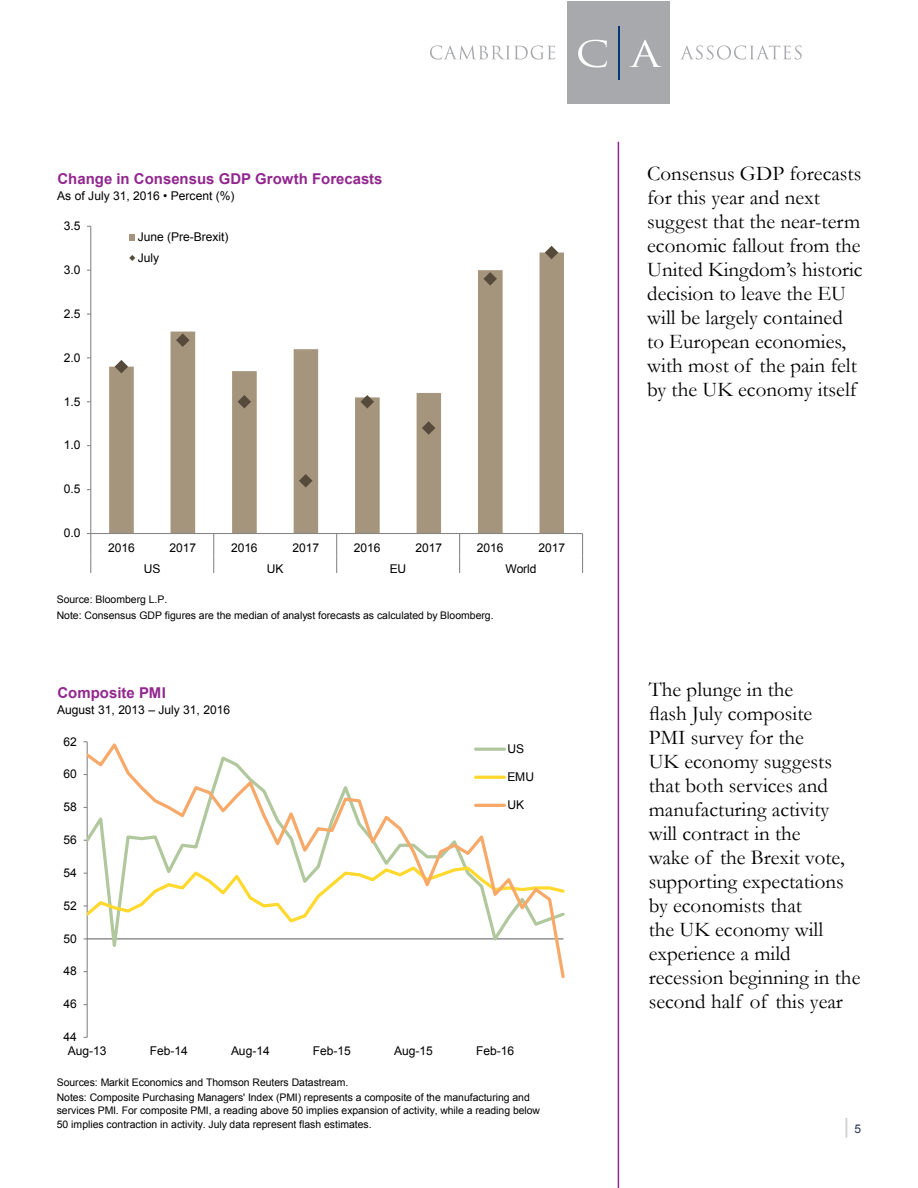
<style>
.page{position:relative;width:918px;height:1188px;background:#fff}
.page>*{position:absolute;margin:0;border:0;box-sizing:border-box;transform-origin:0 0}
.t1{font:21px/24px "Garamond";color:#000}
.t2{font:21px "Arial";color:#ccc}
.t3{font:700 15px "Arial";letter-spacing:.005em;color:#92278f}
.t4{font:12px/20.5px "Arial";letter-spacing:-.005em;color:#000}
.t5{font:10.5px/14px "Arial";letter-spacing:-.005em;color:#000}
.s1{font-size:12px;color:#233451}
</style>
<div class="page">
<hr style="left:618px;top:142px;width:1px;height:1046px;background:#92278f">
<svg style="left:430px;top:45px;width:125px;height:15px"></svg>
<svg style="left:680px;top:45px;width:122px;height:15px"></svg>
<div style="left:568px;top:1px;width:102px;height:103px;background:#a7a9ac"></div>
<hr style="left:618px;top:27px;width:2px;height:53px;background:#06357a">
<svg style="left:578px;top:40px;width:84px;height:27px"></svg>
<hr style="left:87px;top:742px;width:1px;height:295px;background:#868686">
<svg style="left:87px;top:742px;width:477px;height:238px"></svg>
<hr style="left:476px;top:748px;width:28px;height:3px;background:#b1c89e">
<hr style="left:476px;top:776px;width:28px;height:3px;background:#ffd92d">
<hr style="left:476px;top:804px;width:28px;height:3px;background:#f7a969">
<svg style="left:109px;top:253px;width:455px;height:280px"></svg>
<hr style="left:90px;top:226px;width:1px;height:308px;background:#868686">
<hr style="left:91px;top:533px;width:492px;height:1px;background:#868686">
<svg style="left:87px;top:533px;width:4px;height:40px"></svg>
<svg style="left:213px;top:534px;width:1px;height:39px"></svg>
<svg style="left:336px;top:534px;width:1px;height:39px"></svg>
<svg style="left:459px;top:534px;width:1px;height:39px"></svg>
<svg style="left:582px;top:534px;width:1px;height:39px"></svg>
<svg style="left:115px;top:360px;width:13px;height:13px"></svg>
<svg style="left:176px;top:333px;width:14px;height:14px"></svg>
<svg style="left:237px;top:395px;width:14px;height:14px"></svg>
<svg style="left:299px;top:474px;width:14px;height:14px"></svg>
<svg style="left:360px;top:395px;width:14px;height:14px"></svg>
<svg style="left:422px;top:421px;width:13px;height:14px"></svg>
<svg style="left:483px;top:272px;width:14px;height:14px"></svg>
<svg style="left:545px;top:246px;width:13px;height:13px"></svg>
<svg style="left:129px;top:234px;width:6px;height:6px"></svg>
<svg style="left:129px;top:255px;width:6px;height:6px"></svg>
<p class="t3" style="left:57px;top:168px;width:327px">Change in Consensus GDP Growth Forecasts</p>
<p class="t4" style="left:57px;top:185px;width:179px">As of July 31, 2016 • Percent (%)</p>
<p class="t4" style="left:64px;top:216px;width:18px">3.5</p>
<p class="t4" style="left:64px;top:260px;width:18px">3.0</p>
<p class="t4" style="left:64px;top:303px;width:18px">2.5</p>
<p class="t4" style="left:64px;top:347px;width:18px">2.0</p>
<p class="t4" style="left:64px;top:391px;width:18px">1.5</p>
<p class="t4" style="left:64px;top:435px;width:18px">1.0</p>
<p class="t4" style="left:64px;top:479px;width:18px">0.5</p>
<p class="t4" style="left:64px;top:523px;width:18px">0.0</p>
<p class="t4" style="left:138px;top:227px;width:92px">June (Pre-Brexit)<br>July</p>
<p class="t4" style="left:108px;top:537px;width:28px">2016</p>
<p class="t4" style="left:170px;top:537px;width:28px">2017</p>
<p class="t4" style="left:231px;top:537px;width:28px">2016</p>
<p class="t4" style="left:292px;top:537px;width:28px">2017</p>
<p class="t4" style="left:354px;top:537px;width:28px">2016</p>
<p class="t4" style="left:415px;top:537px;width:28px">2017</p>
<p class="t4" style="left:477px;top:537px;width:28px">2016</p>
<p class="t4" style="left:538px;top:537px;width:28px">2017</p>
<p class="t4" style="left:144px;top:559px;width:18px">US</p>
<p class="t4" style="left:267px;top:559px;width:18px">UK</p>
<p class="t4" style="left:390px;top:559px;width:18px">EU</p>
<p class="t4" style="left:505px;top:559px;width:33px">World</p>
<p class="t5" style="left:57px;top:591px;width:438px;line-height:16.2px">Source: Bloomberg L.P.<br>Note: Consensus GDP figures are the median of analyst forecasts as calculated by Bloomberg.</p>
<p class="t3" style="left:57px;top:682px;width:110px">Composite PMI</p>
<p class="t4" style="left:57px;top:699px;width:175px">August 31, 2013 – July 31, 2016</p>
<p class="t4" style="left:63px;top:731px;width:15px">62</p>
<p class="t4" style="left:63px;top:764px;width:15px">60</p>
<p class="t4" style="left:63px;top:797px;width:15px">58</p>
<p class="t4" style="left:63px;top:830px;width:15px">56</p>
<p class="t4" style="left:63px;top:863px;width:15px">54</p>
<p class="t4" style="left:63px;top:895px;width:15px">52</p>
<p class="t4" style="left:63px;top:928px;width:15px">50</p>
<p class="t4" style="left:63px;top:961px;width:15px">48</p>
<p class="t4" style="left:63px;top:994px;width:15px">46</p>
<p class="t4" style="left:63px;top:1027px;width:15px">44</p>
<p class="t4" style="left:507px;top:739px;width:18px">US</p>
<p class="t4" style="left:507px;top:767px;width:28px">EMU</p>
<p class="t4" style="left:507px;top:795px;width:18px">UK</p>
<p class="t4" style="left:68px;top:1041px;width:40px">Aug-13</p>
<p class="t4" style="left:150px;top:1041px;width:40px">Feb-14</p>
<p class="t4" style="left:231px;top:1041px;width:40px">Aug-14</p>
<p class="t4" style="left:313px;top:1041px;width:40px">Feb-15</p>
<p class="t4" style="left:394px;top:1041px;width:40px">Aug-15</p>
<p class="t4" style="left:476px;top:1041px;width:40px">Feb-16</p>
<p class="t5" style="left:57px;top:1076px;width:485px">Sources: Markit Economics and Thomson Reuters Datastream.<br>Notes: Composite Purchasing Managers' Index (PMI) represents a composite of the manufacturing and services PMI. For composite PMI, a reading above 50 implies expansion of activity, while a reading below 50 implies contraction in activity. July data represent flash estimates.</p>
<p class="t1" style="left:647px;top:161px;width:217px">Consensus GDP forecasts for this year and next suggest that the near-term economic fallout from the<br>United Kingdom’s historic decision to leave the EU will be largely contained to European economies, with most of the pain felt by the UK economy itself</p>
<p class="t1" style="left:649px;top:677px;width:213px">The plunge in the<br>flash July composite<br>PMI survey for the<br>UK economy suggests that both services and manufacturing activity will contract in the<br>wake of the Brexit vote, supporting expectations by economists that<br>the UK economy will experience a mild recession beginning in the second half of this year</p>
<p class="t2" style="left:844px;top:1112px;width:19px">| <span class="s1">5</span></p>
</div>
